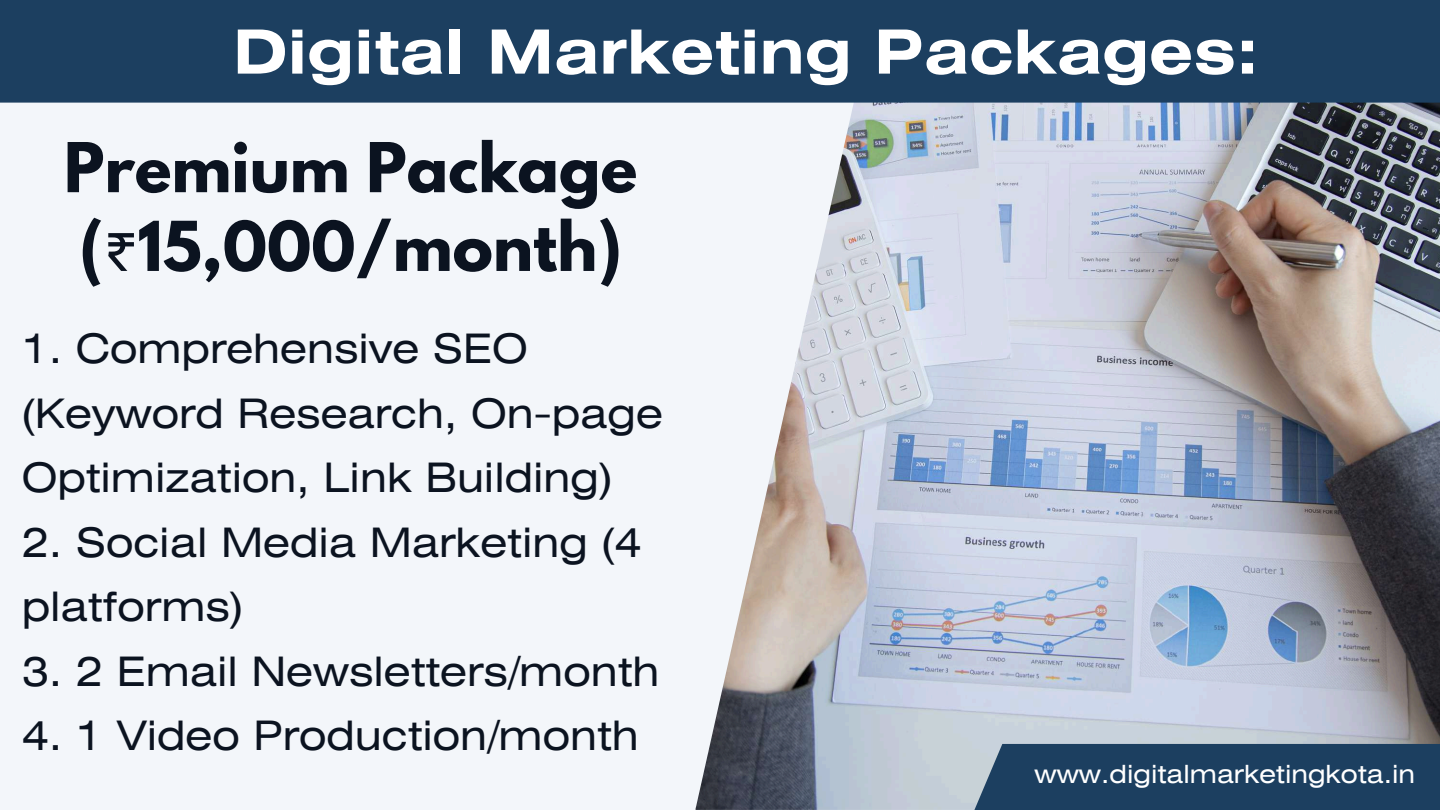
<style>
.page{position:relative;width:1440px;height:810px;background:#f3f6fa}
.page>*{position:absolute;margin:0;border:0;box-sizing:border-box;transform-origin:0 0}
.t1{font:700 60.8px/78.8px "League Spartan";color:#0b1320}
.t2{font:700 60.7px "Helios Ext";color:#fff}
.t3{font:40.5px/64.5px "Helios Ext";color:#0b1320}
.t4{font:25px "Helios Ext";color:#fff}
.s1{font-family:"Noto Sans Gurmukhi";font-weight:400}
</style>
<div class="page">
<img style="left:696px;top:103px;width:744px;height:707px">
<div style="left:0;top:0;width:1440px;height:103px;background:#1c3f60"></div>
<div style="left:974px;top:744px;width:466px;height:66px;background:#1c3f60"></div>
<h2 class="t2" style="left:233px;top:30px;width:1027px">Digital Marketing Packages:</h2>
<h1 class="t1" style="left:64px;top:136px;width:575px">Premium Package (<span class="s1">₹</span>15,000/month)</h1>
<p class="t3" style="left:22px;top:320px;width:643px">1. Comprehensive SEO (Keyword Research, On-page<br>Optimization, Link Building)</p>
<p class="t3" style="left:22px;top:514px;width:622px">2. Social Media Marketing (4 platforms)</p>
<p class="t3" style="left:22px;top:643px;width:639px">3. 2 Email Newsletters/month</p>
<p class="t3" style="left:22px;top:707px;width:619px">4. 1 Video Production/month</p>
<p class="t4" style="left:1035px;top:765px;width:382px">www.digitalmarketingkota.in</p>
</div>
